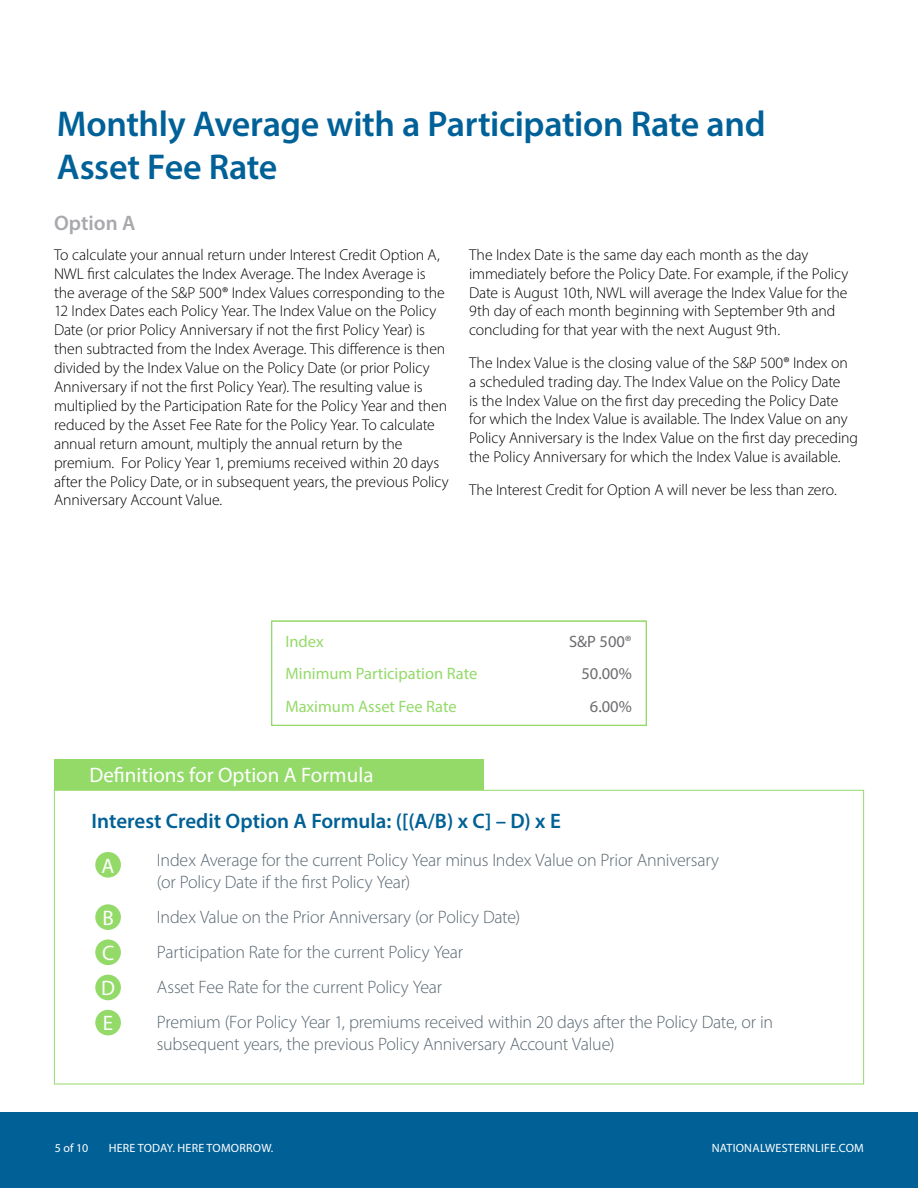
<style>
.page{position:relative;width:918px;height:1188px;background:#fff}
.page>*{position:absolute;margin:0;border:0;box-sizing:border-box;transform-origin:0 0}
.Body_Copy{font:600 36px/43.2px "Myriad Pro";letter-spacing:-.01em;color:#006198}
.t1{font:600 21px "Myriad Pro";color:#016196}
.Body_Copy-2{font:21px "Myriad Pro";color:#fff}
.t2{font:600 21px "Myriad Pro";color:#a8a9ad}
.t3{font:300 18px/21.6px "Myriad Pro";letter-spacing:-.015em;color:#586670}
.Body_Text{font:16.5px "Myriad Pro";color:#94da69}
.Body_Text-2{font:16.5px "Myriad Pro";color:#6c6d70}
.t4{font:300 15.75px/18.9px "Myriad Pro";letter-spacing:-.005em;color:#000}
.t5{font:12px "Myriad Pro";letter-spacing:.02em;color:#fff}
</style>
<div class="page">
<svg style="left:271px;top:621px;width:376px;height:105px"></svg>
<div style="left:272px;top:621px;width:374px;height:104px;border:1px solid #94da69"></div>
<div style="left:54px;top:760px;width:430px;height:30px;background:#94da69"></div>
<div style="left:95px;top:852px;width:26px;height:26px;background:#94da69;border-radius:50%"></div>
<div style="left:95px;top:904px;width:26px;height:26px;background:#94da69;border-radius:50%"></div>
<div style="left:95px;top:939px;width:26px;height:26px;background:#94da69;border-radius:50%"></div>
<div style="left:95px;top:975px;width:26px;height:25px;background:#94da69;border-radius:50%"></div>
<div style="left:95px;top:1010px;width:26px;height:25px;background:#94da69;border-radius:50%"></div>
<div style="left:0;top:1112px;width:918px;height:76px;background:#016197"></div>
<p class="Body_Copy" style="left:57px;top:102px;width:710px">Monthly Average with a Participation Rate and<br>Asset Fee Rate</p>
<p class="t2" style="left:54px;top:209px;width:83px">Option A</p>
<p class="t4" style="left:54px;top:245px;width:396px">To calculate your annual return under Interest Credit Option A, NWL first calculates the Index Average. The Index Average is the average of the S&amp;P 500® Index Values corresponding to the 12 Index Dates each Policy Year. The Index Value on the Policy Date (or prior Policy Anniversary if not the first Policy Year) is then subtracted from the Index Average. This difference is then divided by the Index Value on the Policy Date (or prior Policy Anniversary if not the first Policy Year). The resulting value is multiplied by the Participation Rate for the Policy Year and then reduced by the Asset Fee Rate for the Policy Year. To calculate annual return amount, multiply the annual return by the premium. For Policy Year 1, premiums received within 20 days after the Policy Date, or in subsequent years, the previous Policy Anniversary Account Value.</p>
<p class="t4" style="left:469px;top:245px;width:381px">The Index Date is the same day each month as the day immediately before the Policy Date. For example, if the Policy Date is August 10th, NWL will average the Index Value for the 9th day of each month beginning with September 9th and concluding for that year with the next August 9th.</p>
<p class="t4" style="left:469px;top:353px;width:390px">The Index Value is the closing value of the S&amp;P 500® Index on a scheduled trading day. The Index Value on the Policy Date<br>is the Index Value on the first day preceding the Policy Date for which the Index Value is available. The Index Value on any Policy Anniversary is the Index Value on the first day preceding the Policy Anniversary for which the Index Value is available.</p>
<p class="t4" style="left:469px;top:480px;width:369px">The Interest Credit for Option A will never be less than zero.</p>
<p class="Body_Text" style="left:285px;top:631px;width:40px">Index</p>
<p class="Body_Text-2" style="left:569px;top:631px;width:64px">S&amp;P 500®</p>
<p class="Body_Text" style="left:285px;top:664px;width:194px">Minimum Participation Rate</p>
<p class="Body_Text-2" style="left:582px;top:664px;width:52px">50.00%</p>
<p class="Body_Text" style="left:285px;top:696px;width:173px">Maximum Asset Fee Rate</p>
<p class="Body_Text-2" style="left:590px;top:696px;width:43px">6.00%</p>
<p class="Body_Copy-2" style="left:89px;top:762px;width:286px">Definitions for Option A Formula</p>
<p class="t1" style="left:92px;top:808px;width:471px">Interest Credit Option A Formula: ([(A/B) x C] – D) x E</p>
<p class="t3" style="left:157px;top:849px;width:564px">Index Average for the current Policy Year minus Index Value on Prior Anniversary (or Policy Date if the first Policy Year)</p>
<p class="t3" style="left:157px;top:906px;width:365px">Index Value on the Prior Anniversary (or Policy Date)</p>
<p class="t3" style="left:157px;top:941px;width:308px">Participation Rate for the current Policy Year</p>
<p class="t3" style="left:157px;top:976px;width:287px">Asset Fee Rate for the current Policy Year</p>
<p class="t3" style="left:157px;top:1011px;width:618px">Premium (For Policy Year 1, premiums received within 20 days after the Policy Date, or in subsequent years, the previous Policy Anniversary Account Value)</p>
<p class="Body_Copy-2" style="left:102px;top:853px;width:14px">A</p>
<p class="Body_Copy-2" style="left:102px;top:905px;width:13px">B</p>
<p class="Body_Copy-2" style="left:102px;top:940px;width:14px">C</p>
<p class="Body_Copy-2" style="left:101px;top:975px;width:15px">D</p>
<p class="Body_Copy-2" style="left:103px;top:1010px;width:12px">E</p>
<p class="t5" style="left:55px;top:1141px;width:35px">5 of 10</p>
<p class="t5" style="left:109px;top:1141px;width:166px">HERE TODAY. HERE TOMORROW.</p>
<p class="t5" style="left:712px;top:1141px;width:154px">NATIONALWESTERNLIFE.COM</p>
</div>
